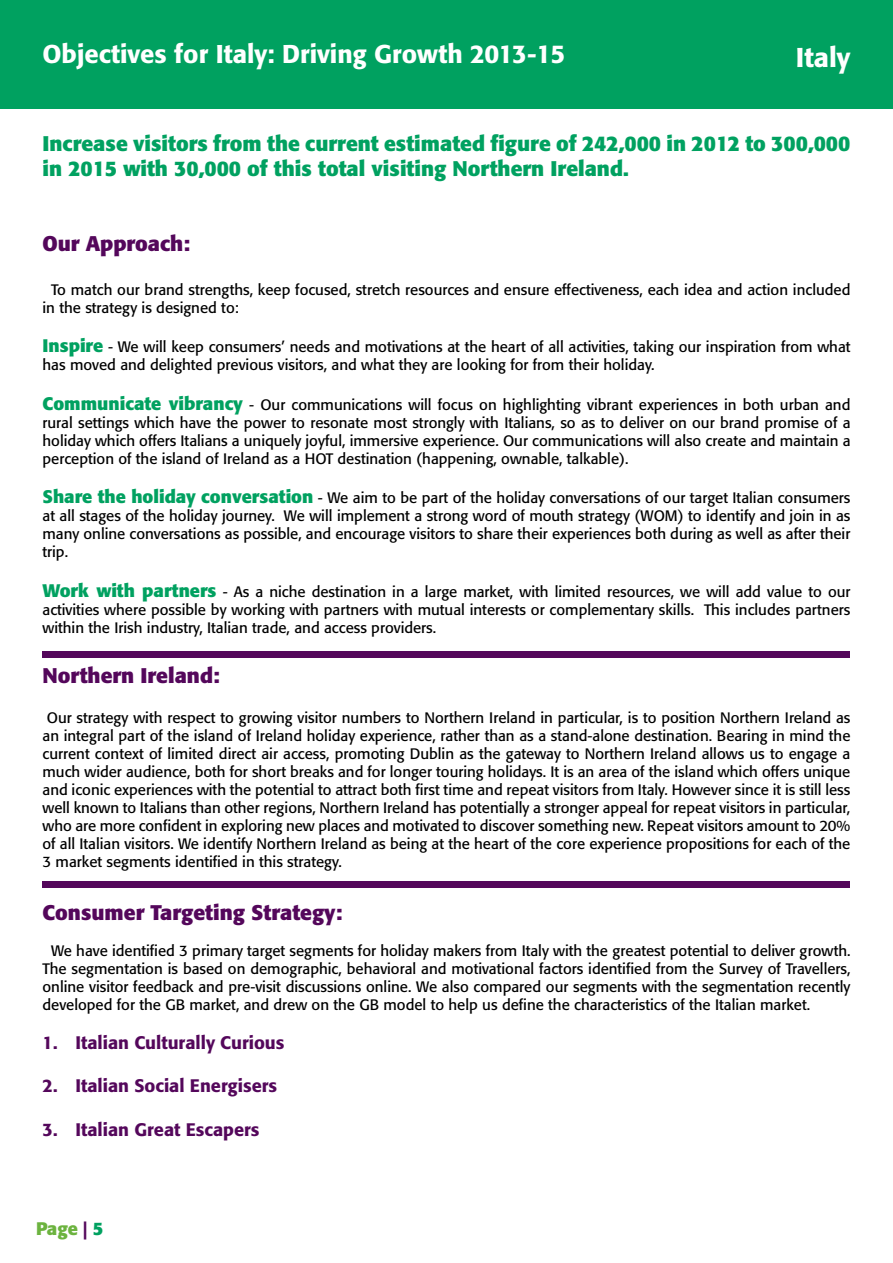
<style>
.page{position:relative;width:893px;height:1263px;background:#fff}
.page>*{position:absolute;margin:0;border:0;box-sizing:border-box;transform-origin:0 0}
.t1{font:500 27px "Formata";color:#fff}
.t2{font:500 25.5px "Formata";color:#fff}
.t3{font:700 21px/25.2px "Formata";color:#00a160}
.t4{font:700 21px "Formata";color:#54075b}
.t5{font:500 18px "Formata";color:#54075b}
.t6{font:700 18px "Formata";color:#6cb33f}
.t7{font:15px/18px "Formata";color:#000;text-align:justify}
.s1{font-weight:700;font-size:18px;color:#00a160}
.s2{color:#54075b}
.s3{color:#00a160}
</style>
<div class="page">
<div style="left:0;top:0;width:893px;height:108px;background:#00a160"></div>
<div style="left:43px;top:651px;width:807px;height:7px;background:#54075b"></div>
<div style="left:43px;top:881px;width:807px;height:7px;background:#54075b"></div>
<h2 class="t2" style="left:43px;top:38px;width:524px">Objectives for Italy: Driving Growth 2013-15</h2>
<h1 class="t1" style="left:796px;top:41px;width:56px">Italy</h1>
<h3 class="t3" style="left:43px;top:130px;width:809px">Increase visitors from the current estimated figure of 242,000 in 2012 to 300,000 in 2015 with 30,000 of this total visiting Northern Ireland.</h3>
<h3 class="t4" style="left:43px;top:231px;width:149px">Our Approach:</h3>
<p class="t7" style="left:43px;top:280px;width:809px;text-indent:9px">To match our brand strengths, keep focused, stretch resources and ensure effectiveness, each idea and action included in the strategy is designed to:</p>
<p class="t7" style="left:43px;top:338px;width:809px"><span class="s1">Inspire</span> - We will keep consumers’ needs and motivations at the heart of all activities, taking our inspiration from what has moved and delighted previous visitors, and what they are looking for from their holiday.</p>
<p class="t7" style="left:43px;top:395px;width:809px"><span class="s1">Communicate vibrancy</span> - Our communications will focus on highlighting vibrant experiences in both urban and rural settings which have the power to resonate most strongly with Italians, so as to deliver on our brand promise of a holiday which offers Italians a uniquely joyful, immersive experience. Our communications will also create and maintain a perception of the island of Ireland as a HOT destination (happening, ownable, talkable).</p>
<p class="t7" style="left:43px;top:489px;width:809px"><span class="s1">Share the holiday conversation</span> - We aim to be part of the holiday conversations of our target Italian consumers at all stages of the holiday journey. We will implement a strong word of mouth strategy (WOM) to identify and join in as many online conversations as possible, and encourage visitors to share their experiences both during as well as after their trip.</p>
<p class="t7" style="left:43px;top:583px;width:809px"><span class="s1">Work with partners</span> - As a niche destination in a large market, with limited resources, we will add value to our activities where possible by working with partners with mutual interests or complementary skills. This includes partners within the Irish industry, Italian trade, and access providers.</p>
<h3 class="t4" style="left:43px;top:663px;width:179px">Northern Ireland:</h3>
<p class="t7" style="left:43px;top:709px;width:809px">Our strategy with respect to growing visitor numbers to Northern Ireland in particular, is to position Northern Ireland as an integral part of the island of Ireland holiday experience, rather than as a stand-alone destination. Bearing in mind the current context of limited direct air access, promoting Dublin as the gateway to Northern Ireland allows us to engage a much wider audience, both for short breaks and for longer touring holidays. It is an area of the island which offers unique and iconic experiences with the potential to attract both first time and repeat visitors from Italy. However since it is still less well known to Italians than other regions, Northern Ireland has potentially a stronger appeal for repeat visitors in particular, who are more confident in exploring new places and motivated to discover something new. Repeat visitors amount to 20% of all Italian visitors. We identify Northern Ireland as being at the heart of the core experience propositions for each of the 3 market segments identified in this strategy.</p>
<h3 class="t4" style="left:43px;top:899px;width:301px">Consumer Targeting Strategy:</h3>
<p class="t7" style="left:43px;top:941px;width:809px;text-indent:9px">We have identified 3 primary target segments for holiday makers from Italy with the greatest potential to deliver growth.<br>The segmentation is based on demographic, behavioral and motivational factors identified from the Survey of Travellers, online visitor feedback and pre-visit discussions online. We also compared our segments with the segmentation recently developed for the GB market, and drew on the GB model to help us define the characteristics of the Italian market.</p>
<p class="t5" style="left:43px;top:1032px;width:243px">1. Italian Culturally Curious</p>
<p class="t5" style="left:43px;top:1075px;width:236px">2. Italian Social Energisers</p>
<p class="t5" style="left:43px;top:1118px;width:219px">3. Italian Great Escapers</p>
<p class="t6" style="left:36px;top:1217px;width:69px">Page <span class="s2">|</span> <span class="s3">5</span></p>
</div>
